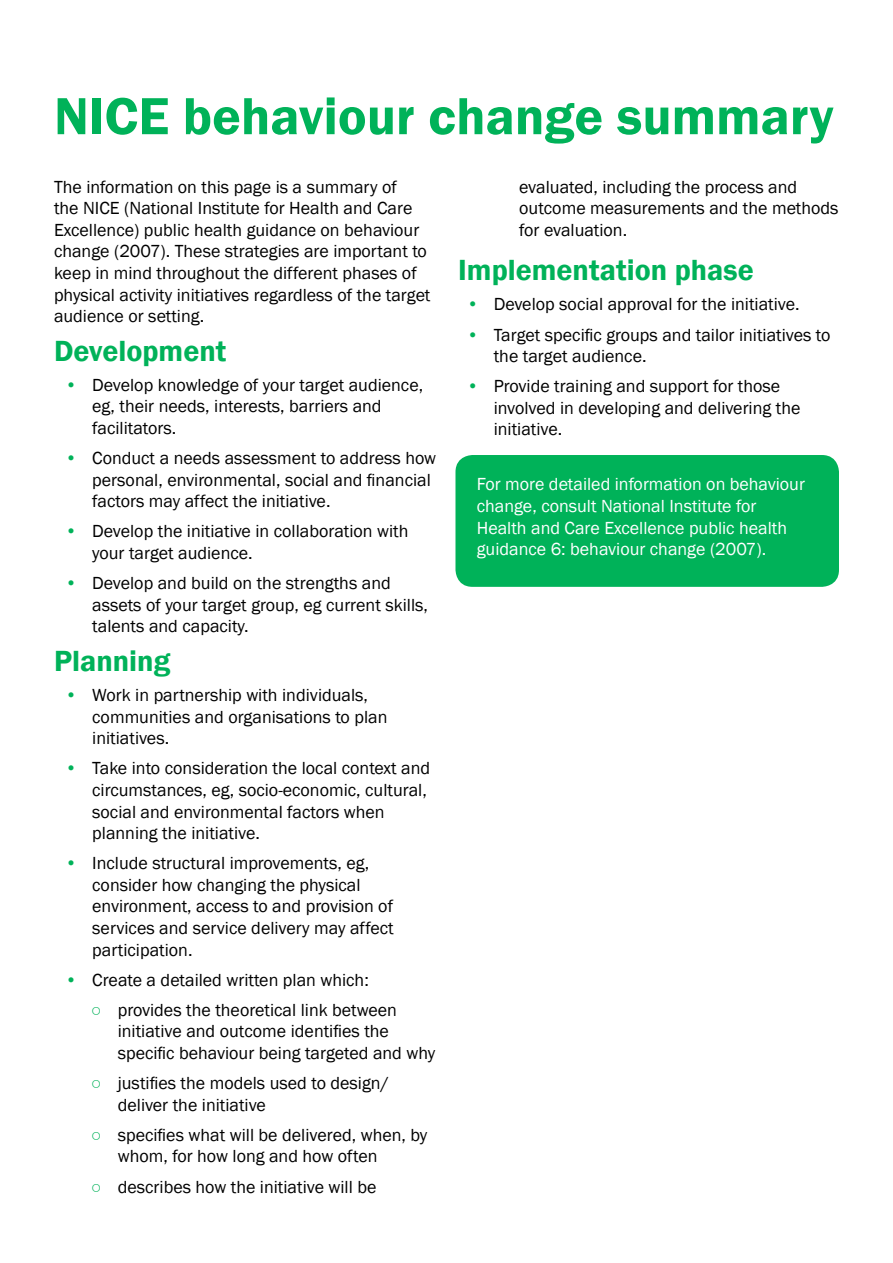
<style>
.page{position:relative;width:893px;height:1263px;background:#fff}
.page>*{position:absolute;margin:0;border:0;box-sizing:border-box;transform-origin:0 0}
.t1{font:600 54px "Franklin Gothic";color:#00b259}
.t2{font:600 30px "Franklin Gothic";color:#00b259}
.t3{font:18px/21.6px "Franklin Gothic";color:#000}
.t4{font:18px/21.6px "Franklin Gothic";color:#fff}
.s1{color:#00b259}
</style>
<div class="page">
<div style="left:455px;top:455px;width:384px;height:132px;background:#00b259;border-radius:17px"></div>
<h1 class="t1" style="left:54px;top:83px;width:781px">NICE behaviour change summary</h1>
<p class="t3" style="left:54px;top:176px;width:378px">The information on this page is a summary of<br>the NICE (National Institute for Health and Care Excellence) public health guidance on behaviour change (2007). These strategies are important to keep in mind throughout the different phases of physical activity initiatives regardless of the target audience or setting.</p>
<h2 class="t2" style="left:54px;top:332px;width:174px">Development</h2>
<p class="t3" style="left:92px;top:374px;width:332px;text-indent:-27px"><span class="s1">•</span> Develop knowledge of your target audience, eg, their needs, interests, barriers and facilitators.</p>
<p class="t3" style="left:92px;top:448px;width:345px;text-indent:-27px"><span class="s1">•</span> Conduct a needs assessment to address how personal, environmental, social and financial factors may affect the initiative.</p>
<p class="t3" style="left:92px;top:521px;width:318px;text-indent:-27px"><span class="s1">•</span> Develop the initiative in collaboration with your target audience.</p>
<p class="t3" style="left:92px;top:573px;width:337px;text-indent:-27px"><span class="s1">•</span> Develop and build on the strengths and assets of your target group, eg current skills, talents and capacity.</p>
<h2 class="t2" style="left:54px;top:642px;width:118px">Planning</h2>
<p class="t3" style="left:92px;top:685px;width:297px;text-indent:-27px"><span class="s1">•</span> Work in partnership with individuals, communities and organisations to plan initiatives.</p>
<p class="t3" style="left:92px;top:758px;width:339px;text-indent:-27px"><span class="s1">•</span> Take into consideration the local context and circumstances, eg, socio-economic, cultural, social and environmental factors when planning the initiative.</p>
<p class="t3" style="left:92px;top:853px;width:303px;text-indent:-27px"><span class="s1">•</span> Include structural improvements, eg, consider how changing the physical environment, access to and provision of services and service delivery may affect participation.</p>
<p class="t3" style="left:65px;top:969px;width:305px"><span class="s1">•</span> Create a detailed written plan which:</p>
<p class="t3" style="left:118px;top:999px;width:319px;text-indent:-27px"><span class="s1">○</span> provides the theoretical link between initiative and outcome identifies the specific behaviour being targeted and why</p>
<p class="t3" style="left:118px;top:1073px;width:273px;text-indent:-27px"><span class="s1">○</span> justifies the models used to design/ deliver the initiative</p>
<p class="t3" style="left:118px;top:1124px;width:311px;text-indent:-27px"><span class="s1">○</span> specifies what will be delivered, when, by whom, for how long and how often</p>
<p class="t3" style="left:91px;top:1176px;width:287px"><span class="s1">○</span> describes how the initiative will be</p>
<p class="t3" style="left:519px;top:176px;width:321px">evaluated, including the process and outcome measurements and the methods for evaluation.</p>
<h2 class="t2" style="left:458px;top:252px;width:297px">Implementation phase</h2>
<p class="t3" style="left:467px;top:294px;width:334px"><span class="s1">•</span> Develop social approval for the initiative.</p>
<p class="t3" style="left:494px;top:324px;width:338px;text-indent:-27px"><span class="s1">•</span> Target specific groups and tailor initiatives to the target audience.</p>
<p class="t3" style="left:494px;top:376px;width:308px;text-indent:-27px"><span class="s1">•</span> Provide training and support for those involved in developing and delivering the initiative.</p>
<p class="t4" style="left:477px;top:474px;width:330px">For more detailed information on behaviour change, consult National Institute for Health and Care Excellence public health guidance 6: behaviour change (2007).</p>
</div>
